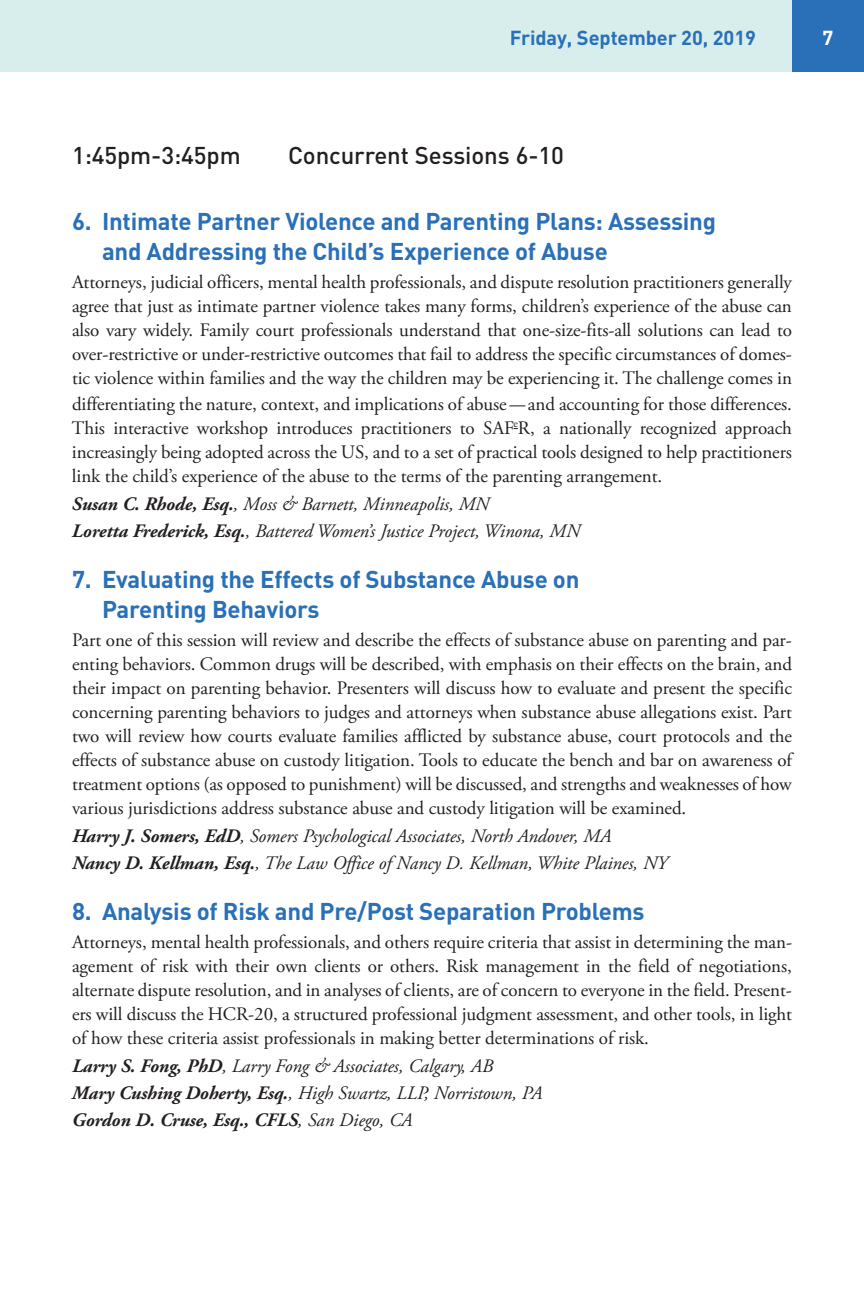
<style>
.page{position:relative;width:864px;height:1296px;background:#fff}
.page>*{position:absolute;margin:0;border:0;box-sizing:border-box;transform-origin:0 0}
.t1{font:700 24px/30px "DIN";letter-spacing:-.01em;color:#2a70b8}
.t2{font:500 24px "DIN";letter-spacing:-.005em;color:#231f20}
.t3{font:700 20px "DIN";letter-spacing:-.005em;color:#2a70b8}
.t4{font:700 20px "DIN";color:#fff}
.t5{font:19px/24px "Adobe Garamond Pro";letter-spacing:-.005em;color:#231f20;text-align:justify}
.t6{font:italic 19px/26.8px "Adobe Garamond Pro";letter-spacing:-.005em;color:#231f20}
.s1{font-size:20px}
.s2{font-weight:700}
</style>
<div class="page">
<div style="left:0;top:0;width:792px;height:72px;background:#d7eeec"></div>
<div style="left:792px;top:0;width:72px;height:72px;background:#2a70b8"></div>
<p class="t3" style="left:510px;top:24px;width:248px">Friday, September 20, 2019</p>
<p class="t4" style="left:823px;top:24px;width:12px">7</p>
<p class="t2" style="left:72px;top:140px;width:170px">1:45pm-3:45pm</p>
<p class="t2" style="left:288px;top:140px;width:277px">Concurrent Sessions 6-10</p>
<p class="t1" style="left:102px;top:205px;width:616px;text-indent:-30px">6. Intimate Partner Violence and Parenting Plans: Assessing and Addressing the Child’s Experience of Abuse</p>
<p class="t5" style="left:72px;top:270px;width:722px">Attorneys, judicial officers, mental health professionals, and dispute resolution practitioners generally agree that just as intimate partner violence takes many forms, children’s experience of the abuse can also vary widely. Family court professionals understand that one-size-fits-all solutions can lead to over-restrictive or under-restrictive outcomes that fail to address the specific circumstances of domes&shy;tic violence within families and the way the children may be experiencing it. The challenge comes in</p>
<p class="t5" style="left:72px;top:392px;width:722px">differentiating the nature, context, and implications of abuse<span class="s1">—</span> and accounting for those differences.<br>This interactive workshop introduces practitioners to SAF<sup>e</sup>R, a nationally recognized approach increasingly being adopted across the US, and to a set of practical tools designed to help practitioners link the child’s experience of the abuse to the terms of the parenting arrangement.</p>
<p class="t6" style="left:72px;top:491px;width:510px"><span class="s2">Susan C. Rhode, Esq.</span>, Moss &amp; Barnett, Minneapolis, MN<br><span class="s2">Loretta Frederick, Esq.</span>, Battered Women’s Justice Project, Winona, MN</p>
<p class="t1" style="left:102px;top:563px;width:479px;text-indent:-30px">7. Evaluating the Effects of Substance Abuse on<br>Parenting Behaviors</p>
<p class="t5" style="left:72px;top:629px;width:722px">Part one of this session will review and describe the effects of substance abuse on parenting and par&shy;enting behaviors. Common drugs will be described, with emphasis on their effects on the brain, and their impact on parenting behavior. Presenters will discuss how to evaluate and present the specific concerning parenting behaviors to judges and attorneys when substance abuse allegations exist. Part two will review how courts evaluate families afflicted by substance abuse, court protocols and the effects of substance abuse on custody litigation. Tools to educate the bench and bar on awareness of treatment options (as opposed to punishment) will be discussed, and strengths and weaknesses of how various jurisdictions address substance abuse and custody litigation will be examined.</p>
<p class="t6" style="left:72px;top:823px;width:597px"><span class="s2">Harry J. Somers, EdD</span>, Somers Psychological Associates, North Andover, MA<br><span class="s2">Nancy D. Kellman, Esq.</span>, The Law Office of Nancy D. Kellman, White Plaines, NY</p>
<p class="t1" style="left:72px;top:895px;width:574px">8. Analysis of Risk and Pre/Post Separation Problems</p>
<p class="t5" style="left:72px;top:931px;width:722px">Attorneys, mental health professionals, and others require criteria that assist in determining the man&shy;agement of risk with their own clients or others. Risk management in the field of negotiations, alternate dispute resolution, and in analyses of clients, are of concern to everyone in the field. Present&shy;ers will discuss the HCR-20, a structured professional judgment assessment, and other tools, in light of how these criteria assist professionals in making better determinations of risk.</p>
<p class="t6" style="left:72px;top:1053px;width:472px"><span class="s2">Larry S. Fong, PhD</span>, Larry Fong &amp; Associates, Calgary, AB<br><span class="s2">Mary Cushing Doherty, Esq.</span>, High Swartz, LLP, Norristown, PA<br><span class="s2">Gordon D. Cruse, Esq., CFLS</span>, San Diego, CA</p>
</div>
